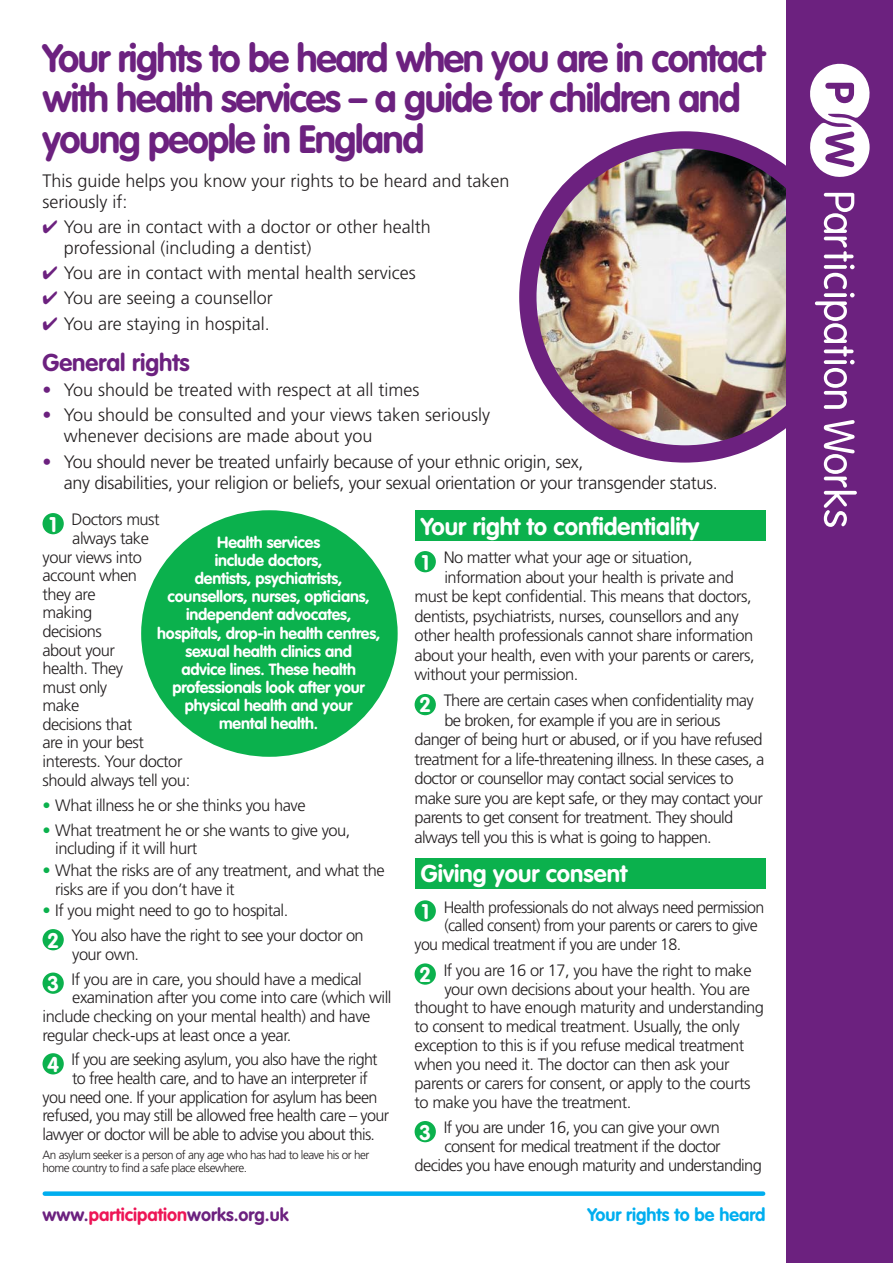
<style>
.page{position:relative;width:893px;height:1263px;background:#fff}
.page>*{position:absolute;margin:0;border:0;box-sizing:border-box;transform-origin:0 0}
.t1{font:700 39px/40.5px "VAG Rounded";letter-spacing:-.04em;color:#6c217f}
.t2{font:700 24px "VAG Rounded";color:#fff}
.t3{font:700 24px "VAG Rounded";color:#6c217f}
.t4{font:300 18px/21px "Frutiger";color:#231f20}
.t5{font:300 18px/21px "Frutiger";letter-spacing:-.02em;color:#231f20}
.t6{font:700 18px "VAG Rounded";color:#6c217f}
.t7{font:700 18px "VAG Rounded";color:#00aeef}
.t8{font:300 16.5px/18.6px "Frutiger";letter-spacing:-.03em;color:#231f20}
.t9{font:700 16.05px/18.1px "VAG Rounded";letter-spacing:-.01em;color:#fff;text-align:center}
.t10{font:300 12px/13.5px "Frutiger";letter-spacing:-.04em;color:#231f20}
.s1{color:#6c217f}
.s2{font-family:"VAG Rounded";font-weight:700;font-size:21px;color:#fff}
.s3{color:#0bb14d}
.s4{color:#ed1556}
</style>
<div class="page">
<img style="left:528px;top:143px;width:259px;height:311px">
<div style="left:519px;top:131px;width:331px;height:332px;border:17px solid #6c217f;border-radius:50%"></div>
<div style="left:787px;top:0;width:106px;height:1263px;background:#6c217f"></div>
<svg style="left:815px;top:193px;width:40px;height:216px"></svg>
<svg style="left:824px;top:420px;width:33px;height:107px"></svg>
<svg style="left:810px;top:64px;width:60px;height:113px"></svg>
<div style="left:45px;top:1191px;width:718px;height:5px;background:#00aeef"></div>
<div style="left:43px;top:513px;width:21px;height:21px;background:#0bb14d;border-radius:50%"></div>
<div style="left:43px;top:929px;width:21px;height:21px;background:#0bb14d;border-radius:50%"></div>
<div style="left:43px;top:972px;width:21px;height:22px;background:#0bb14d;border-radius:50%"></div>
<div style="left:43px;top:1053px;width:21px;height:21px;background:#0bb14d;border-radius:50%"></div>
<div style="left:415px;top:551px;width:21px;height:21px;background:#0bb14d;border-radius:50%"></div>
<div style="left:415px;top:694px;width:21px;height:21px;background:#0bb14d;border-radius:50%"></div>
<div style="left:415px;top:510px;width:350px;height:31px;background:#0bb14d"></div>
<div style="left:415px;top:900px;width:21px;height:21px;background:#0bb14d;border-radius:50%"></div>
<div style="left:415px;top:963px;width:21px;height:22px;background:#0bb14d;border-radius:50%"></div>
<div style="left:415px;top:1121px;width:21px;height:21px;background:#0bb14d;border-radius:50%"></div>
<div style="left:415px;top:858px;width:350px;height:31px;background:#0bb14d"></div>
<div style="left:141px;top:510px;width:257px;height:247px;background:#0bb14d;border-radius:50%"></div>
<h1 class="t1" style="left:43px;top:39px;width:724px">Your rights to be heard when you are in contact with health services – a guide for children and young people in England</h1>
<p class="t4" style="left:43px;top:170px;width:468px">This guide helps you know your rights to be heard and taken seriously if:</p>
<p class="t4" style="left:64px;top:216px;width:369px;text-indent:-21px"><span class="s1">✔</span> You are in contact with a doctor or other health professional (including a dentist)</p>
<p class="t4" style="left:43px;top:263px;width:375px"><span class="s1">✔</span> You are in contact with mental health services</p>
<p class="t4" style="left:43px;top:288px;width:232px"><span class="s1">✔</span> You are seeing a counsellor</p>
<p class="t4" style="left:43px;top:313px;width:229px"><span class="s1">✔</span> You are staying in hospital.</p>
<h2 class="t3" style="left:43px;top:348px;width:149px">General rights</h2>
<p class="t4" style="left:43px;top:380px;width:378px"><span class="s1">•</span> You should be treated with respect at all times</p>
<p class="t4" style="left:64px;top:405px;width:428px;text-indent:-21px"><span class="s1">•</span> You should be consulted and your views taken seriously whenever decisions are made about you</p>
<p class="t5" style="left:64px;top:451px;width:655px;text-indent:-21px"><span class="s1">•</span> You should never be treated unfairly because of your ethnic origin, sex,<br>any disabilities, your religion or beliefs, your sexual orientation or your transgender status.</p>
<p class="t8" style="left:49px;top:510px;width:112px"><span class="s2">1</span> Doctors must</p>
<p class="t8" style="left:72px;top:529px;width:78px">always take</p>
<p class="t8" style="left:43px;top:548px;width:101px">your views into</p>
<p class="t8" style="left:43px;top:566px;width:96px">account when</p>
<p class="t8" style="left:43px;top:585px;width:55px">they are</p>
<p class="t8" style="left:43px;top:603px;width:51px">making</p>
<p class="t8" style="left:43px;top:622px;width:61px">decisions</p>
<p class="t8" style="left:43px;top:641px;width:74px">about your</p>
<p class="t8" style="left:43px;top:659px;width:82px">health. They</p>
<p class="t8" style="left:43px;top:678px;width:66px">must only</p>
<p class="t8" style="left:43px;top:696px;width:39px">make</p>
<p class="t8" style="left:43px;top:715px;width:91px">decisions that</p>
<p class="t8" style="left:43px;top:734px;width:103px">are in your best</p>
<p class="t8" style="left:43px;top:752px;width:141px">interests. Your doctor</p>
<p class="t8" style="left:43px;top:771px;width:149px">should always tell you:</p>
<p class="t8" style="left:43px;top:796px;width:265px"><span class="s3">•</span> What illness he or she thinks you have</p>
<p class="t8" style="left:55px;top:821px;width:297px;text-indent:-13px"><span class="s3">•</span> What treatment he or she wants to give you, including if it will hurt</p>
<p class="t8" style="left:55px;top:861px;width:331px;text-indent:-13px"><span class="s3">•</span> What the risks are of any treatment, and what the risks are if you don’t have it</p>
<p class="t8" style="left:43px;top:898px;width:323px;line-height:24.9px"><span class="s3">•</span> If you might need to go to hospital.<br><span class="s2">2</span> You also have the right to see your doctor on</p>
<p class="t8" style="left:47px;top:942px;width:316px;line-height:24.9px;text-indent:25px">your own.<br><span class="s2">3</span> If you are in care, you should have a medical</p>
<p class="t8" style="left:43px;top:989px;width:351px;text-indent:30px">examination after you come into care (which will include checking on your mental health) and have regular check-ups at least once a year.</p>
<p class="t8" style="left:47px;top:1051px;width:332px"><span class="s2">4</span> If you are seeking asylum, you also have the right</p>
<p class="t8" style="left:72px;top:1069px;width:297px">to free health care, and to have an interpreter if</p>
<p class="t8" style="left:43px;top:1088px;width:336px">you need one. If your application for asylum has been</p>
<p class="t8" style="left:43px;top:1106px;width:348px">refused, you may still be allowed free health care – your</p>
<p class="t8" style="left:43px;top:1125px;width:334px">lawyer or doctor will be able to advise you about this.</p>
<p class="t10" style="left:43px;top:1148px;width:328px">An asylum seeker is a person of any age who has had to leave his or her home country to find a safe place elsewhere.</p>
<h2 class="t2" style="left:421px;top:512px;width:280px">Your right to confidentiality</h2>
<p class="t9" style="left:157px;top:534px;width:225px">Health services<br>include doctors,<br>dentists, psychiatrists, counsellors, nurses, opticians, independent advocates, hospitals, drop-in health centres, sexual health clinics and<br>advice lines. These health professionals look after your physical health and your<br>mental health.</p>
<p class="t8" style="left:421px;top:549px;width:273px"><span class="s2">1</span> No matter what your age or situation,</p>
<p class="t8" style="left:444px;top:568px;width:291px">information about your health is private and</p>
<p class="t8" style="left:415px;top:588px;width:338px">must be kept confidential. This means that doctors,</p>
<p class="t8" style="left:415px;top:607px;width:326px">dentists, psychiatrists, nurses, counsellors and any</p>
<p class="t8" style="left:415px;top:627px;width:340px">other health professionals cannot share information</p>
<p class="t8" style="left:415px;top:646px;width:341px">about your health, even with your parents or carers,</p>
<p class="t8" style="left:415px;top:666px;width:165px">without your permission.</p>
<p class="t8" style="left:419px;top:691px;width:336px"><span class="s2">2</span> There are certain cases when confidentiality may</p>
<p class="t8" style="left:444px;top:711px;width:278px">be broken, for example if you are in serious</p>
<p class="t8" style="left:415px;top:730px;width:350px">danger of being hurt or abused, or if you have refused</p>
<p class="t8" style="left:415px;top:750px;width:351px">treatment for a life-threatening illness. In these cases, a</p>
<p class="t8" style="left:415px;top:769px;width:320px">doctor or counsellor may contact social services to</p>
<p class="t8" style="left:415px;top:789px;width:350px">make sure you are kept safe, or they may contact your</p>
<p class="t8" style="left:415px;top:808px;width:320px">parents to get consent for treatment. They should</p>
<p class="t8" style="left:415px;top:828px;width:299px">always tell you this is what is going to happen.</p>
<h2 class="t2" style="left:421px;top:860px;width:208px">Giving your consent</h2>
<p class="t8" style="left:421px;top:898px;width:344px"><span class="s2">1</span> Health professionals do not always need permission</p>
<p class="t8" style="left:444px;top:917px;width:315px">(called consent) from your parents or carers to give</p>
<p class="t8" style="left:415px;top:936px;width:268px">you medical treatment if you are under 18.</p>
<p class="t8" style="left:419px;top:961px;width:334px"><span class="s2">2</span> If you are 16 or 17, you have the right to make</p>
<p class="t8" style="left:444px;top:980px;width:307px">your own decisions about your health. You are</p>
<p class="t8" style="left:415px;top:999px;width:351px">thought to have enough maturity and understanding</p>
<p class="t8" style="left:415px;top:1017px;width:327px">to consent to medical treatment. Usually, the only</p>
<p class="t8" style="left:415px;top:1036px;width:331px">exception to this is if you refuse medical treatment</p>
<p class="t8" style="left:415px;top:1055px;width:317px">when you need it. The doctor can then ask your</p>
<p class="t8" style="left:415px;top:1074px;width:337px">parents or carers for consent, or apply to the courts</p>
<p class="t8" style="left:415px;top:1093px;width:218px">to make you have the treatment.</p>
<p class="t8" style="left:419px;top:1118px;width:302px"><span class="s2">3</span> If you are under 16, you can give your own</p>
<p class="t8" style="left:444px;top:1137px;width:278px">consent for medical treatment if the doctor</p>
<p class="t8" style="left:415px;top:1156px;width:349px">decides you have enough maturity and understanding</p>
<p class="t6" style="left:43px;top:1204px;width:248px">www.<span class="s4">participation</span>works.org.uk</p>
<p class="t7" style="left:587px;top:1204px;width:179px">Your rights to be heard</p>
</div>
